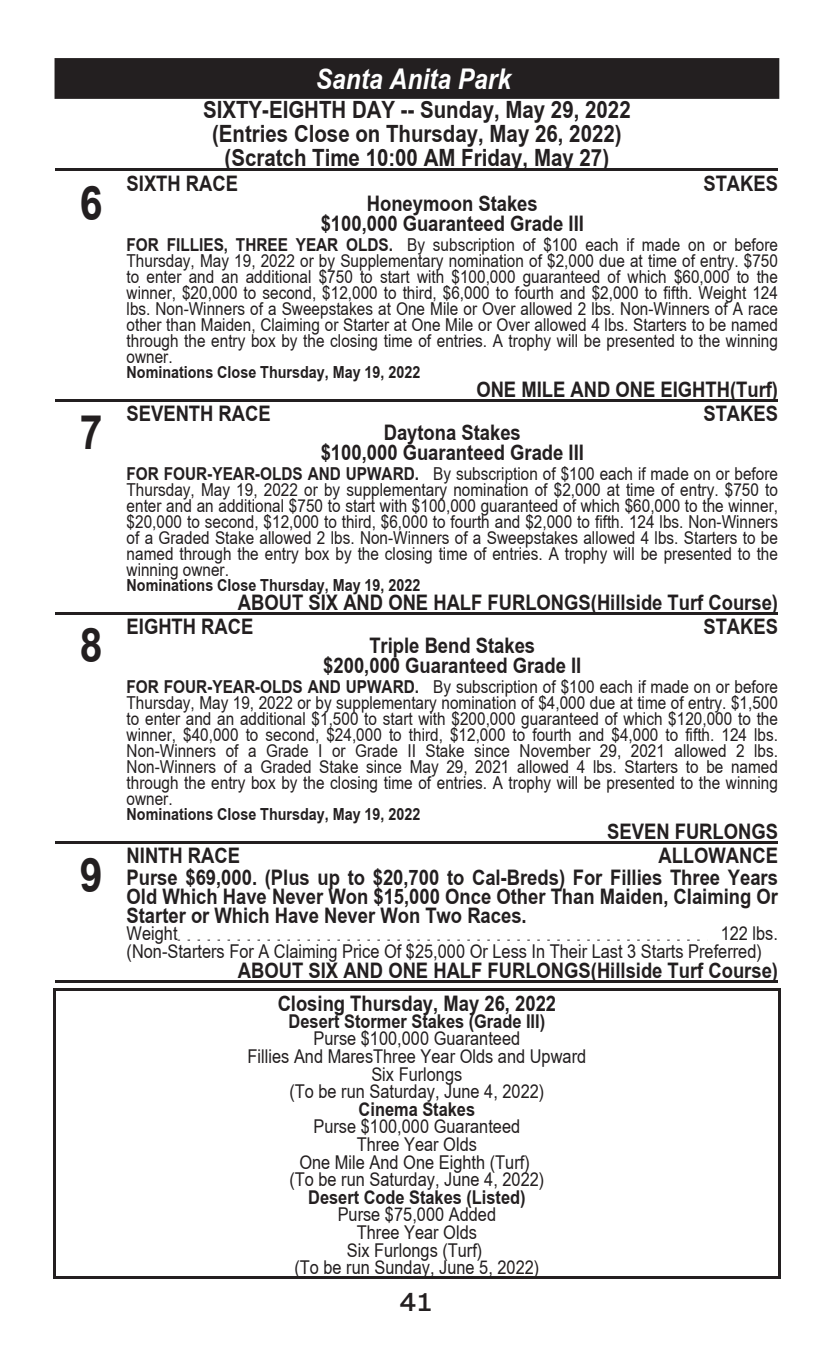
<style>
.page{position:relative;width:833px;height:1350px;background:#fff}
.page>*{position:absolute;margin:0;border:0;box-sizing:border-box;transform-origin:0 0}
.t1{font:700 47.5px "Arial Narrow";color:#231f20;scale:1.05 1}
.t2{font:italic 700 28.5px "Arial Narrow";color:#fff;scale:1.05 1}
.t3{font:500 25px "Suisse Intl";color:#231f20}
.t4{font:700 23.75px/23.8px "Arial Narrow";color:#231f20;text-align:center;scale:1.05 1}
.t5{font:700 21.5px/20px "Arial Narrow";color:#231f20;text-align:center;scale:1.05 1}
.t6{font:19px/17.5px "Arial Narrow";color:#231f20;text-align:center;scale:1.05 1}
.t7{font:700 19px "Arial Narrow";color:#231f20;scale:1.05 1}
.t8{font:17.75px/16px "Arial Narrow";color:#231f20;text-align:justify;scale:1.05 1}
.t9{font:700 16.75px "Arial Narrow";color:#231f20;scale:1.05 1}
.s1{font-weight:700}
</style>
<div class="page">
<div style="left:56px;top:59px;width:722px;height:39px;background:#231f20"></div>
<div style="left:55px;top:58px;width:724px;height:41px;border:2px solid #231f20"></div>
<hr style="left:56px;top:169px;width:722px;height:2px;background:#231f20">
<hr style="left:56px;top:399px;width:722px;height:2px;background:#231f20">
<hr style="left:56px;top:612px;width:722px;height:2px;background:#231f20">
<hr style="left:56px;top:841px;width:722px;height:3px;background:#231f20">
<hr style="left:56px;top:980px;width:722px;height:3px;background:#231f20">
<svg style="left:177px;top:940px;width:523px;height:1px"></svg>
<hr style="left:56px;top:988px;width:722px;height:2px;background:#231f20">
<hr style="left:54px;top:988px;width:2px;height:290px;background:#231f20">
<hr style="left:778px;top:988px;width:2px;height:290px;background:#231f20">
<hr style="left:56px;top:1276px;width:722px;height:2px;background:#231f20">
<h1 class="t1" style="left:80px;top:168px;width:23px">6</h1>
<h1 class="t1" style="left:80px;top:397px;width:23px">7</h1>
<h1 class="t1" style="left:80px;top:610px;width:23px">8</h1>
<h1 class="t1" style="left:80px;top:839px;width:23px">9</h1>
<h2 class="t2" style="left:316px;top:57px;width:187px">Santa Anita Park</h2>
<h3 class="t4" style="left:203px;top:97px;width:409px">SIXTY-EIGHTH DAY -- Sunday, May 29, 2022 (Entries Close on Thursday, May 26, 2022) (Scratch Time 10:00 AM Friday, May 27)</h3>
<p class="t5" style="left:127px;top:173px;width:108px">SIXTH RACE</p>
<p class="t5" style="left:703px;top:173px;width:73px">STAKES</p>
<p class="t5" style="left:321px;top:192px;width:252px">Honeymoon Stakes<br>$100,000 Guaranteed Grade III</p>
<p class="t8" style="left:127px;top:236px;width:622px"><span class="s1">FOR FILLIES, THREE YEAR OLDS.</span> By subscription of $100 each if made on or before Thursday, May 19, 2022 or by Supplementary nomination of $2,000 due at time of entry. $750 to enter and an additional $750 to start with $100,000 guaranteed of which $60,000 to the winner, $20,000 to second, $12,000 to third, $6,000 to fourth and $2,000 to fifth. Weight 124 lbs. Non-Winners of a Sweepstakes at One Mile or Over allowed 2 lbs. Non-Winners of A race other than Maiden, Claiming or Starter at One Mile or Over allowed 4 lbs. Starters to be named through the entry box by the closing time of entries. A trophy will be presented to the winning owner.</p>
<p class="t9" style="left:127px;top:359px;width:281px">Nominations Close Thursday, May 19, 2022</p>
<p class="t5" style="left:476px;top:378px;width:289px">ONE MILE AND ONE EIGHTH(Turf)</p>
<p class="t5" style="left:127px;top:402px;width:139px">SEVENTH RACE</p>
<p class="t5" style="left:703px;top:402px;width:73px">STAKES</p>
<p class="t5" style="left:321px;top:421px;width:252px">Daytona Stakes<br>$100,000 Guaranteed Grade III</p>
<p class="t8" style="left:127px;top:465px;width:622px"><span class="s1">FOR FOUR-YEAR-OLDS AND UPWARD.</span> By subscription of $100 each if made on or before Thursday, May 19, 2022 or by supplementary nomination of $2,000 at time of entry. $750 to enter and an additional $750 to start with $100,000 guaranteed of which $60,000 to the winner, $20,000 to second, $12,000 to third, $6,000 to fourth and $2,000 to fifth. 124 lbs. Non-Winners of a Graded Stake allowed 2 lbs. Non-Winners of a Sweepstakes allowed 4 lbs. Starters to be named through the entry box by the closing time of entries. A trophy will be presented to the winning owner.</p>
<p class="t9" style="left:127px;top:572px;width:281px">Nominations Close Thursday, May 19, 2022</p>
<p class="t5" style="left:238px;top:591px;width:516px">ABOUT SIX AND ONE HALF FURLONGS(Hillside Turf Course)</p>
<p class="t5" style="left:127px;top:615px;width:122px">EIGHTH RACE</p>
<p class="t5" style="left:703px;top:615px;width:73px">STAKES</p>
<p class="t5" style="left:323px;top:634px;width:247px">Triple Bend Stakes<br>$200,000 Guaranteed Grade II</p>
<p class="t8" style="left:127px;top:678px;width:622px"><span class="s1">FOR FOUR-YEAR-OLDS AND UPWARD.</span> By subscription of $100 each if made on or before Thursday, May 19, 2022 or by supplementary nomination of $4,000 due at time of entry. $1,500 to enter and an additional $1,500 to start with $200,000 guaranteed of which $120,000 to the winner, $40,000 to second, $24,000 to third, $12,000 to fourth and $4,000 to fifth. 124 lbs.<br>Non-Winners of a Grade I or Grade II Stake since November 29, 2021 allowed 2 lbs.<br>Non-Winners of a Graded Stake since May 29, 2021 allowed 4 lbs. Starters to be named through the entry box by the closing time of entries. A trophy will be presented to the winning owner.</p>
<p class="t9" style="left:127px;top:801px;width:281px">Nominations Close Thursday, May 19, 2022</p>
<p class="t5" style="left:607px;top:820px;width:164px">SEVEN FURLONGS</p>
<p class="t5" style="left:127px;top:843px;width:622px;line-height:22px;text-align:right">ALLOWANCE<br>Purse $69,000. (Plus up to $20,700 to Cal-Breds) For Fillies Three Years</p>
<p class="t5" style="left:127px;top:885px;width:622px;line-height:19px;text-align:left">Old Which Have Never Won $15,000 Once Other Than Maiden, Claiming Or<br>Starter or Which Have Never Won Two Races.</p>
<p class="t6" style="left:127px;top:924px;width:50px">Weight</p>
<p class="t5" style="left:127px;top:844px;width:110px">NINTH RACE</p>
<p class="t6" style="left:127px;top:924px;width:622px;text-align:left;text-indent:594px">122 lbs. (Non-Starters For A Claiming Price Of $25,000 Or Less In Their Last 3 Starts Preferred)</p>
<p class="t5" style="left:278px;top:953px;width:478px;line-height:33px;text-align:left;text-indent:-40px">ABOUT SIX AND ONE HALF FURLONGS(Hillside Turf Course)<br>Closing Thursday, May 26, 2022</p>
<p class="t7" style="left:288px;top:1007px;width:246px">Desert Stormer Stakes (Grade III)</p>
<p class="t6" style="left:247px;top:1029px;width:324px">Purse $100,000 Guaranteed<br>Fillies And MaresThree Year Olds and Upward<br>Six Furlongs<br>(To be run Saturday, June 4, 2022)</p>
<p class="t7" style="left:358px;top:1095px;width:112px">Cinema Stakes</p>
<p class="t6" style="left:289px;top:1117px;width:244px">Purse $100,000 Guaranteed<br>Three Year Olds<br>One Mile And One Eighth (Turf) (To be run Saturday, June 4, 2022)</p>
<p class="t7" style="left:308px;top:1183px;width:208px">Desert Code Stakes (Listed)</p>
<p class="t6" style="left:294px;top:1205px;width:235px">Purse $75,000 Added<br>Three Year Olds<br>Six Furlongs (Turf)<br>(To be run Sunday, June 5, 2022)</p>
<h3 class="t3" style="left:399px;top:1288px;width:35px">41</h3>
</div>
